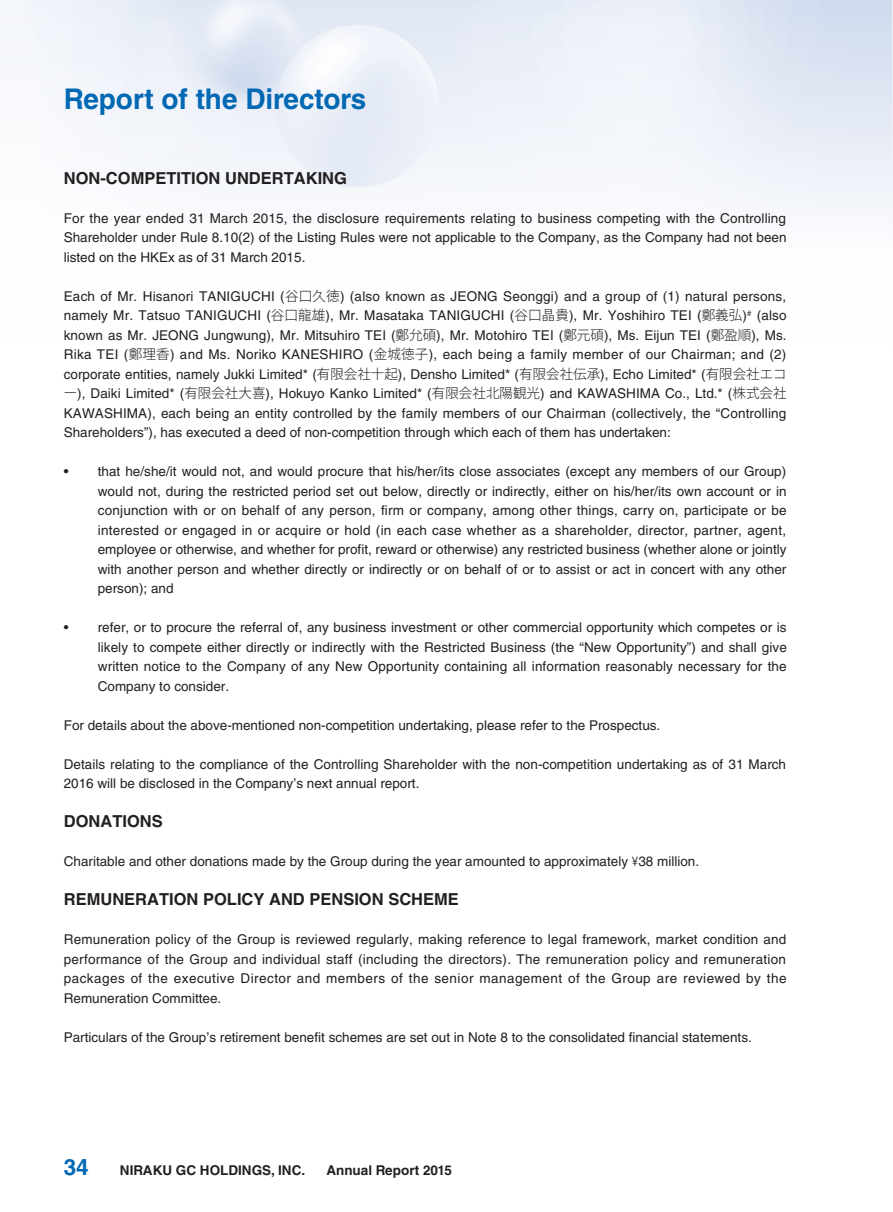
<style>
.page{position:relative;width:893px;height:1212px;background:#fff}
.page>*{position:absolute;margin:0;border:0;box-sizing:border-box;transform-origin:0 0}
.t1{font:700 28.5px "Helvetica LT Std";color:#0168b3}
.t2{font:700 22.5px "Helvetica LT Std";color:#0168b3}
._01_H1{font:700 16.5px "Helvetica LT Std";color:#231f20}
._00_txt{font:13.5px/19.5px "Helvetica LT Std";color:#231f20;text-align:justify}
.t3{font:700 13.5px "Helvetica LT Std";color:#231f20}
.s1{font-family:"Koz Go Pr 6 N";font-weight:300}
.s2{font-family:"Helvetica Neue LT Std";font-weight:300;font-stretch:condensed}
</style>
<div class="page">
<h1 class="t1" style="left:64px;top:81px;width:304px">Report of the Directors</h1>
<p class="_01_H1" style="left:64px;top:168px;width:285px">NON-COMPETITION UNDERTAKING</p>
<p class="_00_txt" style="left:64px;top:208px;width:724px">For the year ended 31 March 2015, the disclosure requirements relating to business competing with the Controlling Shareholder under Rule 8.10(2) of the Listing Rules were not applicable to the Company, as the Company had not been listed on the HKEx as of 31 March 2015.</p>
<p class="_00_txt" style="left:64px;top:286px;width:724px">Each of Mr. Hisanori TANIGUCHI (<span class="s1">谷口久徳</span>) (also known as JEONG Seonggi) and a group of (1) natural persons, namely Mr. Tatsuo TANIGUCHI (<span class="s1">谷口龍雄</span>), Mr. Masataka TANIGUCHI (<span class="s1">谷口晶貴</span>), Mr. Yoshihiro TEI (<span class="s1">鄭義弘</span>)<sup>#</sup> (also known as Mr. JEONG Jungwung), Mr. Mitsuhiro TEI (<span class="s1">鄭允碩</span>), Mr. Motohiro TEI (<span class="s1">鄭元碩</span>), Ms. Eijun TEI (<span class="s1">鄭盈順</span>), Ms.<br>Rika TEI (<span class="s1">鄭理香</span>) and Ms. Noriko KANESHIRO (<span class="s1">金城徳子</span>), each being a family member of our Chairman; and (2) corporate entities, namely Jukki Limited* (<span class="s1">有限会社十起</span>), Densho Limited* (<span class="s1">有限会社伝承</span>), Echo Limited* (<span class="s1">有限会社エコー</span>), Daiki Limited* (<span class="s1">有限会社大喜</span>), Hokuyo Kanko Limited* (<span class="s1">有限会社北陽観光</span>) and KAWASHIMA Co., Ltd.* (<span class="s1">株式会社</span>KAWASHIMA), each being an entity controlled by the family members of our Chairman (collectively, the “Controlling Shareholders”), has executed a deed of non-competition through which each of them has undertaken:</p>
<p class="_00_txt" style="left:98px;top:462px;width:690px;text-indent:-34px">• that he/she/it would not, and would procure that his/her/its close associates (except any members of our Group) would not, during the restricted period set out below, directly or indirectly, either on his/her/its own account or in conjunction with or on behalf of any person, firm or company, among other things, carry on, participate or be interested or engaged in or acquire or hold (in each case whether as a shareholder, director, partner, agent, employee or otherwise, and whether for profit, reward or otherwise) any restricted business (whether alone or jointly with another person and whether directly or indirectly or on behalf of or to assist or act in concert with any other person); and</p>
<p class="_00_txt" style="left:98px;top:618px;width:691px;text-indent:-34px">• refer, or to procure the referral of, any business investment or other commercial opportunity which competes or is likely to compete either directly or indirectly with the Restricted Business (the “New Opportunity”) and shall give written notice to the Company of any New Opportunity containing all information reasonably necessary for the Company to consider.</p>
<p class="_00_txt" style="left:64px;top:715px;width:598px">For details about the above-mentioned non-competition undertaking, please refer to the Prospectus.</p>
<p class="_00_txt" style="left:64px;top:754px;width:724px">Details relating to the compliance of the Controlling Shareholder with the non-competition undertaking as of 31 March<br>2016 will be disclosed in the Company’s next annual report.</p>
<p class="_01_H1" style="left:64px;top:811px;width:100px">DONATIONS</p>
<p class="_00_txt" style="left:64px;top:852px;width:637px">Charitable and other donations made by the Group during the year amounted to approximately <span class="s2">¥</span>38 million.</p>
<p class="_01_H1" style="left:64px;top:889px;width:397px">REMUNERATION POLICY AND PENSION SCHEME</p>
<p class="_00_txt" style="left:64px;top:930px;width:724px">Remuneration policy of the Group is reviewed regularly, making reference to legal framework, market condition and performance of the Group and individual staff (including the directors). The remuneration policy and remuneration packages of the executive Director and members of the senior management of the Group are reviewed by the Remuneration Committee.</p>
<p class="_00_txt" style="left:64px;top:1027px;width:690px">Particulars of the Group’s retirement benefit schemes are set out in Note 8 to the consolidated financial statements.</p>
<h2 class="t2" style="left:64px;top:1154px;width:27px">34</h2>
<p class="t3" style="left:120px;top:1162px;width:187px">NIRAKU GC HOLDINGS, INC.</p>
<p class="t3" style="left:326px;top:1162px;width:127px">Annual Report 2015</p>
</div>
